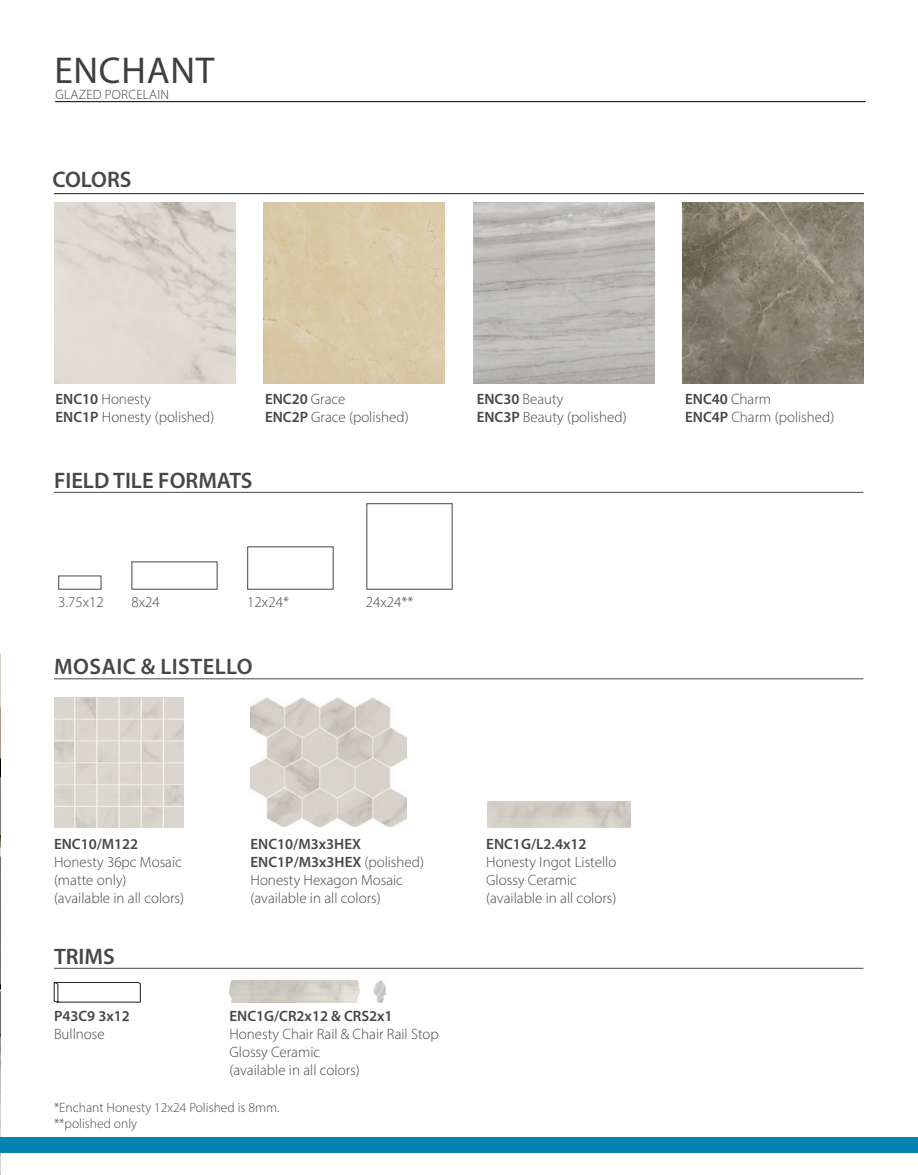
<style>
.page{position:relative;width:918px;height:1175px;background:#fff}
.page>*{position:absolute;margin:0;border:0;box-sizing:border-box;transform-origin:0 0}
.t1{font:37.5px "Myriad Pro";letter-spacing:.02em;color:#3e3e3f}
.t2{font:600 22.5px "Myriad Pro";color:#464748}
.t3{font:600 22.5px "Myriad Pro";letter-spacing:.02em;color:#464748}
.t4{font:300 15px/18px "Myriad Pro";color:#444548}
.t5{font:600 15px "Myriad Pro";color:#444548}
.t6{font:300 15px "Myriad Pro";color:#464748}
.t7{font:600 15px "Myriad Pro";color:#464748}
.t8{font:300 13.5px/16.2px "Myriad Pro";color:#464748}
.t9{font:300 13.5px "Myriad Pro";letter-spacing:.02em;color:#3e3e3f}
.s1{font-weight:600}
.s2{font-weight:600;color:#464748}
.s3{color:#464748}
</style>
<div class="page">
<img style="left:54px;top:202px;width:181px;height:182px">
<img style="left:263px;top:202px;width:182px;height:182px">
<img style="left:473px;top:202px;width:181px;height:182px">
<img style="left:683px;top:203px;width:181px;height:181px">
<img style="left:0;top:655px;width:1px;height:519px">
<hr style="left:54px;top:193px;width:810px;height:1px;background:#231f20">
<hr style="left:54px;top:492px;width:809px;height:1px;background:#464748">
<hr style="left:54px;top:678px;width:809px;height:1px;background:#464748">
<div style="left:0;top:1137px;width:918px;height:15px;background:#0285b3"></div>
<hr style="left:55px;top:101px;width:811px;height:1px;background:#000">
<img style="left:250px;top:698px;width:157px;height:129px">
<hr style="left:54px;top:968px;width:809px;height:1px;background:#464748">
<svg style="left:54px;top:982px;width:87px;height:20px"></svg>
<img style="left:230px;top:981px;width:129px;height:21px">
<img style="left:373px;top:981px;width:13px;height:21px">
<img style="left:54px;top:697px;width:130px;height:130px">
<h1 class="t1" style="left:54px;top:48px;width:162px">ENCHANT</h1>
<p class="t9" style="left:56px;top:86px;width:115px">GLAZED PORCELAIN</p>
<h2 class="t2" style="left:52px;top:165px;width:81px">COLORS</h2>
<p class="t4" style="left:56px;top:390px;width:160px"><span class="s1">ENC10</span> Honesty<br><span class="s1">ENC1P</span> Honesty (polished)</p>
<p class="t4" style="left:265px;top:390px;width:145px"><span class="s1">ENC20</span> Grace<br><span class="s1">ENC2P</span> Grace (polished)</p>
<p class="t4" style="left:477px;top:390px;width:151px"><span class="s1">ENC30</span> Beauty<br><span class="s1">ENC3P</span> Beauty (polished)</p>
<p class="t4" style="left:685px;top:390px;width:151px"><span class="s1">ENC40</span> Charm<br><span class="s1">ENC4P</span> Charm (polished)</p>
<h2 class="t2" style="left:54px;top:466px;width:200px">FIELD TILE FORMATS</h2>
<p class="t6" style="left:58px;top:593px;width:47px">3.75x12</p>
<p class="t6" style="left:131px;top:593px;width:30px">8x24</p>
<p class="t6" style="left:247px;top:593px;width:43px">12x24*</p>
<h2 class="t3" style="left:54px;top:652px;width:200px">MOSAIC &amp; LISTELLO</h2>
<p class="t6" style="left:366px;top:593px;width:49px">24x24**</p>
<p class="t7" style="left:54px;top:834px;width:86px">ENC10/M122</p>
<p class="t4" style="left:54px;top:852px;width:132px">Honesty 36pc Mosaic (matte only) (available in all colors)</p>
<h2 class="t2" style="left:54px;top:941px;width:62px">TRIMS</h2>
<p class="t5" style="left:54px;top:1006px;width:77px">P43C9 3x12</p>
<p class="t4" style="left:54px;top:1025px;width:52px">Bullnose</p>
<p class="t4" style="left:251px;top:834px;width:175px"><span class="s2">ENC10/M3x3HEX<br>ENC1P/M3x3HEX</span> <span class="s3">(polished)<br></span>Honesty Hexagon Mosaic (available in all colors)</p>
<p class="t5" style="left:230px;top:1006px;width:165px">ENC1G/CR2x12 &amp; CRS2x1</p>
<p class="t4" style="left:230px;top:1025px;width:211px">Honesty Chair Rail &amp; Chair Rail Stop<br>Glossy Ceramic<br>(available in all colors)</p>
<p class="t8" style="left:54px;top:1099px;width:227px">*Enchant Honesty 12x24 Polished is 8mm. **polished only</p>
<p class="t5" style="left:486px;top:834px;width:102px">ENC1G/L2.4x12</p>
<p class="t4" style="left:486px;top:852px;width:132px">Honesty Ingot Listello<br>Glossy Ceramic (available in all colors)</p>
</div>
